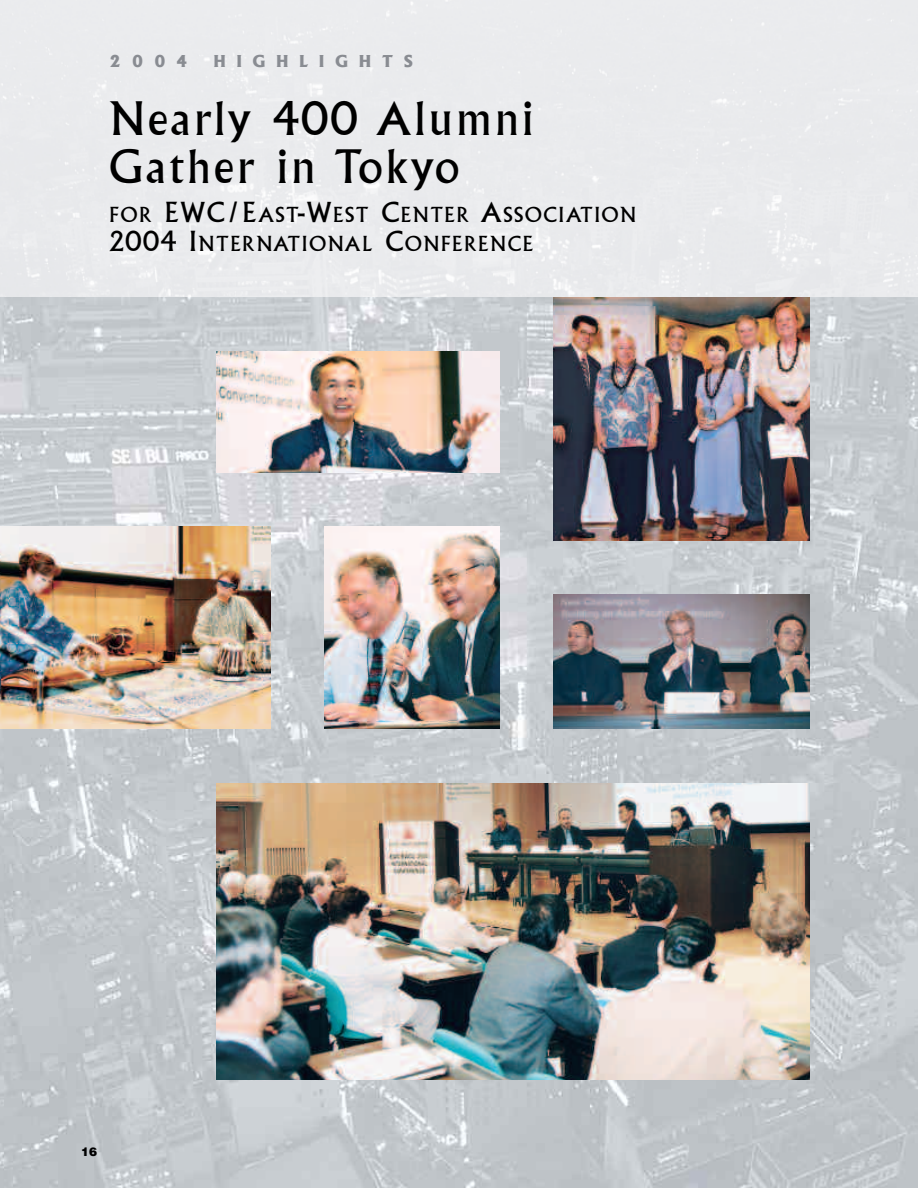
<style>
.page{position:relative;width:918px;height:1188px;background:#fff}
.page>*{position:absolute;margin:0;border:0;box-sizing:border-box;transform-origin:0 0}
.t1{font:45px/48px "Albertus";letter-spacing:.06em;color:#000}
.t2{font:20.25px/29.2px "Albertus";letter-spacing:.08em;color:#000}
.t3{font:18px "B Albertus";letter-spacing:.615em;color:#898c92}
.t4{font:900 12px "Helvetica";color:#000}
.s1{font-size:27px}
</style>
<div class="page">
<img style="left:0;top:297px;width:918px;height:891px">
<img style="left:554px;top:297px;width:256px;height:243px">
<img style="left:0;top:526px;width:270px;height:203px">
<img style="left:216px;top:783px;width:594px;height:297px">
<img style="left:554px;top:594px;width:256px;height:135px">
<img style="left:216px;top:351px;width:284px;height:121px">
<img style="left:324px;top:526px;width:176px;height:203px">
<p class="t3" style="left:110px;top:55px;width:80px">2004</p>
<p class="t3" style="left:214px;top:55px;width:201px">HIGHLIGHTS</p>
<h1 class="t1" style="left:110px;top:98px;width:426px">Nearly 400 Alumni<br>Gather in Tokyo</h1>
<p class="t2" style="left:110px;top:201px;width:528px">FOR <span class="s1">EWC/E</span>AST<span class="s1">-W</span>EST <span class="s1">C</span>ENTER <span class="s1">A</span>SSOCIATION<br><span class="s1">2004 I</span>NTERNATIONAL <span class="s1">C</span>ONFERENCE</p>
<p class="t4" style="left:81px;top:1147px;width:18px">16</p>
</div>
